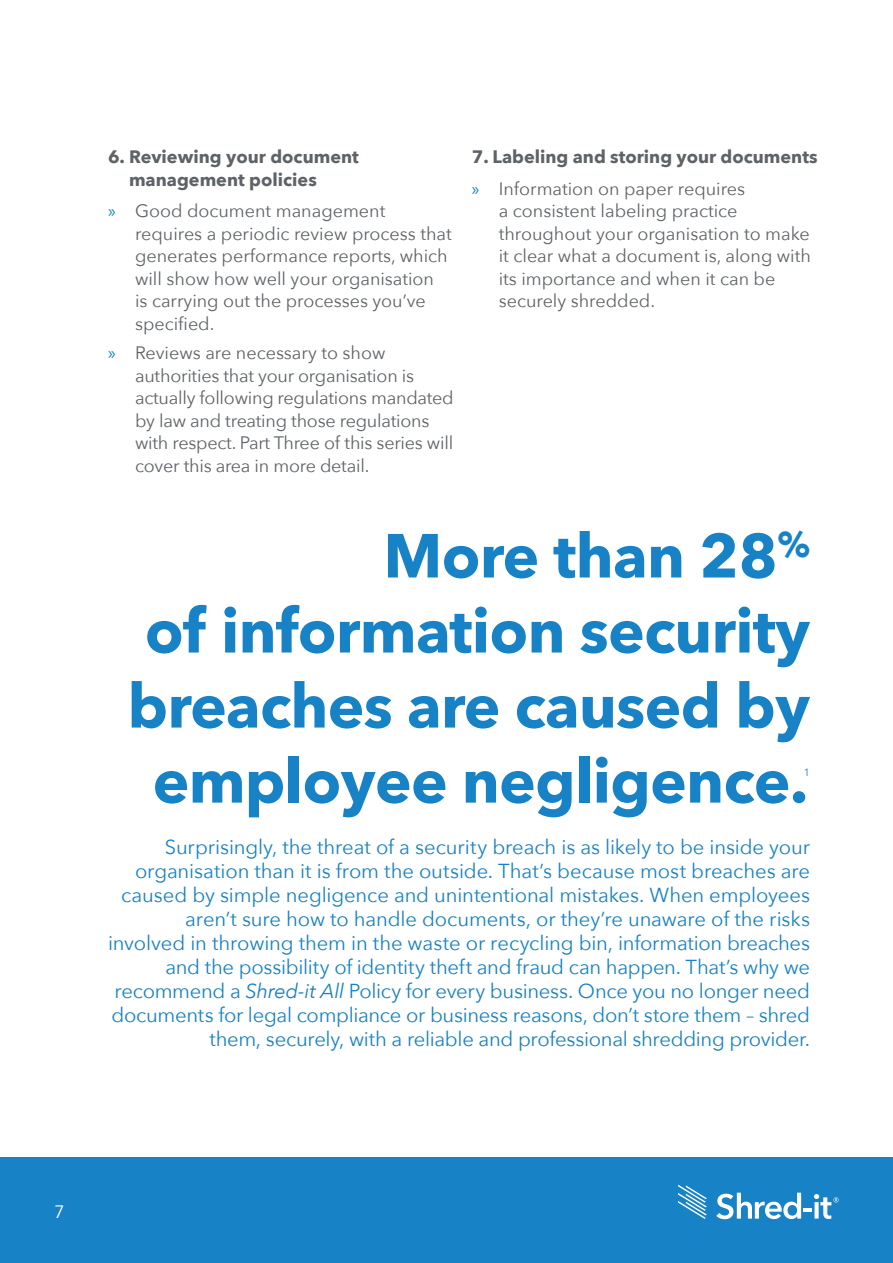
<style>
.page{position:relative;width:893px;height:1263px;background:#fff}
.page>*{position:absolute;margin:0;border:0;box-sizing:border-box;transform-origin:0 0}
.t1{font:700 61.5px/75px "Avenir Next";letter-spacing:-.01em;color:#1782c5;text-align:right}
.t2{font:20.25px/24px "Avenir Next";letter-spacing:-.01em;color:#1782c5;text-align:right}
.t3{font:18px/22.5px "Avenir Next";color:#5e6367}
.t4{font:700 18px/22.5px "Avenir Next";color:#5e6367}
.t5{font:18px "Avenir Next";color:#fff}
.t6{font:10.5px "Avenir Next";color:#1782c5}
.s1{font-family:"Myriad Pro";color:#1782c5}
.s2{font-family:"Myriad Pro";font-weight:400;color:#1782c5}
.s3{font-weight:400}
.s4{font-style:italic}
</style>
<div class="page">
<div style="left:0;top:1157px;width:893px;height:106px;background:#1782c5"></div>
<svg style="left:678px;top:1185px;width:29px;height:34px"></svg>
<svg style="left:716px;top:1193px;width:123px;height:26px"></svg>
<p class="t4" style="left:129px;top:146px;width:231px;text-indent:-21px">6. Reviewing your document management policies</p>
<p class="t3" style="left:135px;top:199px;width:318px;text-indent:-27px"><span class="s1">»</span> Good document management requires a periodic review process that generates performance reports, which will show how well your organisation<br>is carrying out the processes you’ve specified.</p>
<p class="t3" style="left:135px;top:341px;width:320px;text-indent:-27px"><span class="s1">»</span> Reviews are necessary to show authorities that your organisation is actually following regulations mandated by law and treating those regulations with respect. Part Three of this series will cover this area in more detail.</p>
<p class="t4" style="left:472px;top:141px;width:347px;line-height:31.5px">7. Labeling and storing your documents <span class="s2">»</span> <span class="s3">Information on paper requires</span></p>
<p class="t3" style="left:499px;top:199px;width:314px">a consistent labeling practice throughout your organisation to make it clear what a document is, along with its importance and when it can be securely shredded.</p>
<h1 class="t1" style="left:128px;top:517px;width:684px">More than 28<sup>%<br></sup>of information security breaches are caused by employee negligence.</h1>
<p class="t6" style="left:804px;top:763px;width:8px">1</p>
<p class="t2" style="left:108px;top:834px;width:704px">Surprisingly, the threat of a security breach is as likely to be inside your organisation than it is from the outside. That’s because most breaches are caused by simple negligence and unintentional mistakes. When employees aren’t sure how to handle documents, or they’re unaware of the risks involved in throwing them in the waste or recycling bin, information breaches and the possibility of identity theft and fraud can happen. That’s why we recommend a <span class="s4">Shred-it All</span> Policy for every business. Once you no longer need documents for legal compliance or business reasons, don’t store them – shred them, securely, with a reliable and professional shredding provider.</p>
<p class="t5" style="left:54px;top:1196px;width:12px">7</p>
</div>
